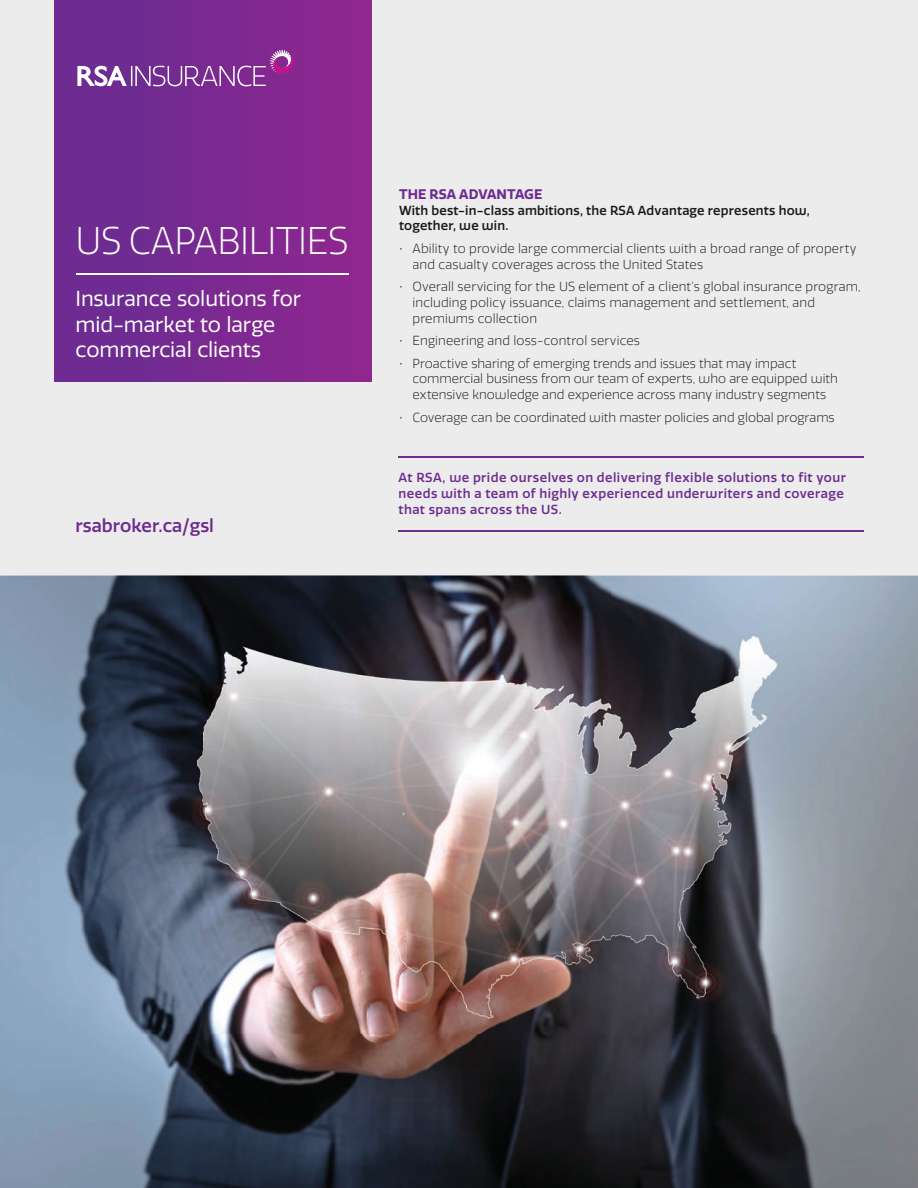
<style>
.page{position:relative;width:918px;height:1188px;background:#ececec}
.page>*{position:absolute;margin:0;border:0;box-sizing:border-box;transform-origin:0 0}
.t1{font:300 37.5px "RSA Sans";letter-spacing:-.01em;color:#fff}
.t2{font:21px/25.5px "RSA Sans";letter-spacing:-.005em;color:#fff}
.t3{font:500 18px "RSA Sans";color:#6e2c91}
.t4{font:700 13.5px "RSA Sans";letter-spacing:.01em;color:#6e2c91}
.t5{font:300 12.75px/15.8px "RSA Sans";letter-spacing:.005em;color:#1c191b}
.t6{font:500 12.75px/15.8px "RSA Sans";letter-spacing:.035em;color:#6e2c91}
.t7{font:500 12.75px/15.8px "RSA Sans";letter-spacing:.015em;color:#1c191b}
</style>
<div class="page">
<div style="left:54px;top:0;width:317px;height:381px;background:linear-gradient(to right,#682c92,#8f278f)"></div>
<hr style="left:76px;top:273px;width:272px;height:2px;background:#fff">
<hr style="left:399px;top:457px;width:465px;height:1px;background:#6e2c91">
<hr style="left:399px;top:531px;width:465px;height:1px;background:#6e2c91">
<svg style="left:77px;top:50px;width:217px;height:36px;background:#8e4ba2"></svg>
<img style="left:0;top:576px;width:918px;height:612px">
<h1 class="t1" style="left:76px;top:218px;width:274px">US CAPABILITIES</h1>
<h2 class="t2" style="left:76px;top:286px;width:227px">Insurance solutions for mid-market to large commercial clients</h2>
<h3 class="t3" style="left:76px;top:515px;width:140px">rsabroker.ca/gsl</h3>
<p class="t4" style="left:399px;top:186px;width:145px">THE RSA ADVANTAGE</p>
<p class="t7" style="left:399px;top:202px;width:412px">With best-in-class ambitions, the RSA Advantage represents how, together, we win.</p>
<p class="t5" style="left:413px;top:241px;width:445px;text-indent:-14px">• Ability to provide large commercial clients with a broad range of property and casualty coverages across the United States</p>
<p class="t5" style="left:413px;top:279px;width:450px;text-indent:-14px">• Overall servicing for the US element of a client’s global insurance program, including policy issuance, claims management and settlement, and premiums collection</p>
<p class="t5" style="left:399px;top:333px;width:243px">• Engineering and loss-control services</p>
<p class="t5" style="left:413px;top:355px;width:427px;text-indent:-14px">• Proactive sharing of emerging trends and issues that may impact commercial business from our team of experts, who are equipped with extensive knowledge and experience across many industry segments</p>
<p class="t5" style="left:399px;top:409px;width:437px">• Coverage can be coordinated with master policies and global programs</p>
<p class="t6" style="left:399px;top:470px;width:449px">At RSA, we pride ourselves on delivering flexible solutions to fit your needs with a team of highly experienced underwriters and coverage that spans across the US.</p>
</div>
